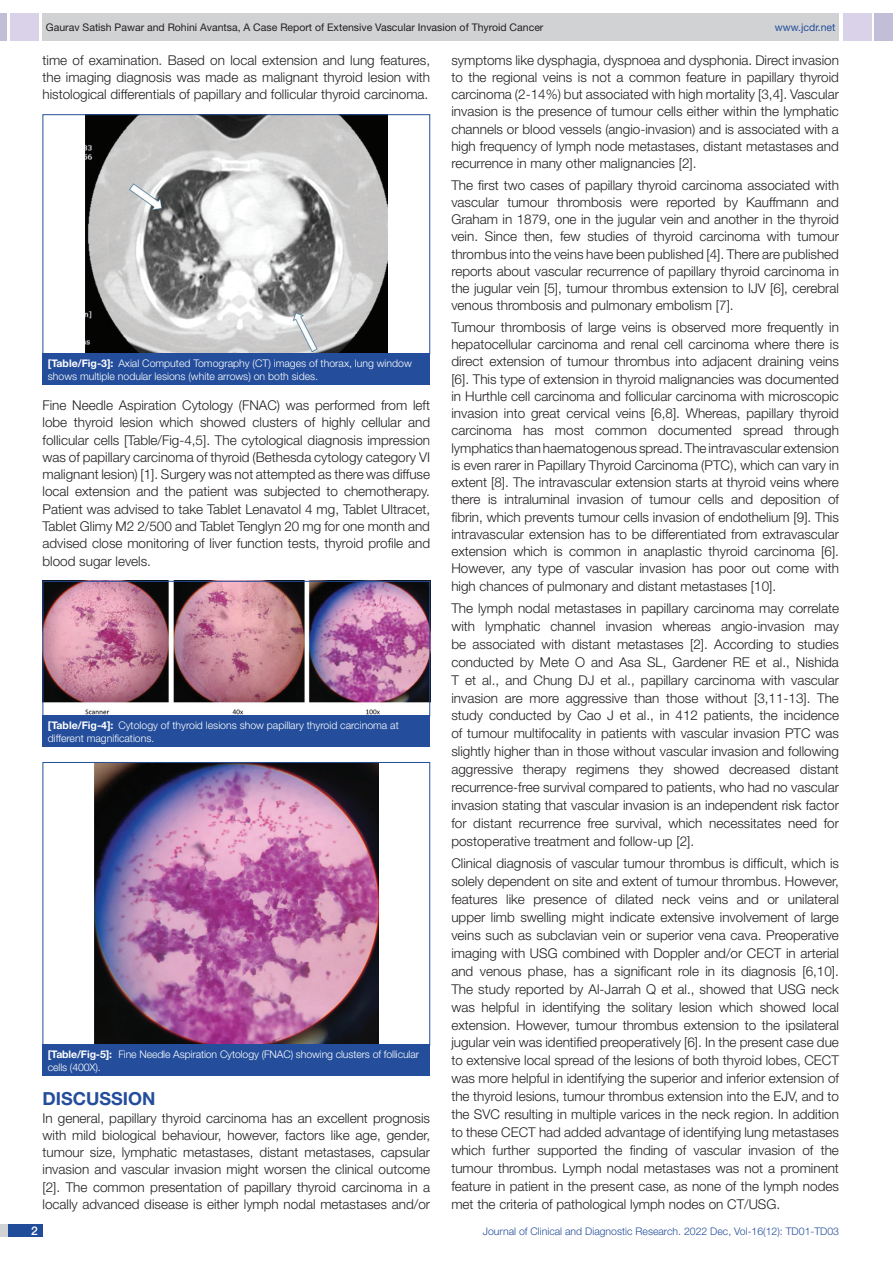
<style>
.page{position:relative;width:893px;height:1263px;background:#fff}
.page>*{position:absolute;margin:0;border:0;box-sizing:border-box;transform-origin:0 0}
.Heading{font:700 18px "Helvetica Neue";color:#244e9b}
.Body_text{font:300 13.5px/17.2px "Helvetica Neue";color:#231f20;text-align:justify}
.t1{font:500 12px "Helvetica Neue";color:#fff}
.TABLE_FIG{font:300 10.5px/12.6px "Helvetica Neue";color:#fff}
.t2{font:10.5px "Helvetica Neue";color:#231f20}
.t3{font:300 10.5px "Helvetica Neue";color:#244e9b}
.t4{font:10.5px "Helvetica Neue";color:#244e9b}
.s1{font-weight:700}
</style>
<div class="page">
<div style="left:0;top:13px;width:7px;height:28px;background:#c2bed7"></div>
<div style="left:10px;top:13px;width:29px;height:28px;background:#d9d2e8"></div>
<div style="left:43px;top:13px;width:796px;height:28px;background:#d1d2d4"></div>
<div style="left:875px;top:13px;width:18px;height:28px;background:#c2bed7"></div>
<div style="left:843px;top:13px;width:29px;height:28px;background:#d9d2e8"></div>
<div style="left:0;top:1224px;width:43px;height:13px;background:#d1d2d4"></div>
<div style="left:8px;top:1224px;width:35px;height:13px;background:#214c99"></div>
<img style="left:85px;top:116px;width:302px;height:236px">
<div style="left:43px;top:114px;width:387px;height:240px;border:1px solid #244e9b"></div>
<div style="left:43px;top:353px;width:387px;height:32px;background:#244e9b"></div>
<img style="left:45px;top:583px;width:383px;height:131px">
<div style="left:43px;top:581px;width:387px;height:135px;border:1px solid #244e9b"></div>
<div style="left:43px;top:716px;width:387px;height:31px;background:#244e9b"></div>
<img style="left:94px;top:764px;width:285px;height:279px">
<div style="left:43px;top:762px;width:387px;height:283px;border:1px solid #244e9b"></div>
<div style="left:43px;top:1045px;width:387px;height:31px;background:#244e9b"></div>
<p class="t2" style="left:46px;top:21px;width:499px">Gaurav Satish Pawar and Rohini Avantsa, A Case Report of Extensive Vascular Invasion of Thyroid Cancer</p>
<p class="t4" style="left:775px;top:21px;width:62px">www.jcdr.net</p>
<p class="Body_text" style="left:43px;top:51px;width:389px">time of examination. Based on local extension and lung features, the imaging diagnosis was made as malignant thyroid lesion with histological differentials of papillary and follicular thyroid carcinoma.</p>
<p class="TABLE_FIG" style="left:48px;top:357px;width:365px"><span class="s1">[Table/Fig-3]:</span> Axial Computed Tomography (CT) images of thorax, lung window shows multiple nodular lesions (white arrows) on both sides.</p>
<p class="Body_text" style="left:43px;top:396px;width:389px">Fine Needle Aspiration Cytology (FNAC) was performed from left lobe thyroid lesion which showed clusters of highly cellular and follicular cells [Table/Fig-4,5]. The cytological diagnosis impression was of papillary carcinoma of thyroid (Bethesda cytology category VI malignant lesion) [1]. Surgery was not attempted as there was diffuse local extension and the patient was subjected to chemotherapy.<br>Patient was advised to take Tablet Lenavatol 4 mg, Tablet Ultracet, Tablet Glimy M2 2/500 and Tablet Tenglyn 20 mg for one month and advised close monitoring of liver function tests, thyroid profile and blood sugar levels.</p>
<p class="TABLE_FIG" style="left:48px;top:719px;width:352px"><span class="s1">[Table/Fig-4]:</span> Cytology of thyroid lesions show papillary thyroid carcinoma at different magnifications.</p>
<p class="TABLE_FIG" style="left:48px;top:1048px;width:373px"><span class="s1">[Table/Fig-5]:</span> Fine Needle Aspiration Cytology (FNAC) showing clusters of follicular cells (400X).</p>
<p class="Heading" style="left:43px;top:1088px;width:115px">DISCUSSION</p>
<p class="Body_text" style="left:43px;top:1109px;width:389px">In general, papillary thyroid carcinoma has an excellent prognosis with mild biological behaviour, however, factors like age, gender, tumour size, lymphatic metastases, distant metastases, capsular invasion and vascular invasion might worsen the clinical outcome [2]. The common presentation of papillary thyroid carcinoma in a locally advanced disease is either lymph nodal metastases and/or</p>
<p class="Body_text" style="left:451px;top:51px;width:389px">symptoms like dysphagia, dyspnoea and dysphonia. Direct invasion to the regional veins is not a common feature in papillary thyroid carcinoma (2-14%) but associated with high mortality [3,4]. Vascular invasion is the presence of tumour cells either within the lymphatic channels or blood vessels (angio-invasion) and is associated with a high frequency of lymph node metastases, distant metastases and recurrence in many other malignancies [2].</p>
<p class="Body_text" style="left:451px;top:176px;width:389px">The first two cases of papillary thyroid carcinoma associated with vascular tumour thrombosis were reported by Kauffmann and Graham in 1879, one in the jugular vein and another in the thyroid vein. Since then, few studies of thyroid carcinoma with tumour thrombus into the veins have been published [4]. There are published reports about vascular recurrence of papillary thyroid carcinoma in the jugular vein [5], tumour thrombus extension to IJV [6], cerebral venous thrombosis and pulmonary embolism [7].</p>
<p class="Body_text" style="left:451px;top:318px;width:389px">Tumour thrombosis of large veins is observed more frequently in hepatocellular carcinoma and renal cell carcinoma where there is direct extension of tumour thrombus into adjacent draining veins [6]. This type of extension in thyroid malignancies was documented in Hurthle cell carcinoma and follicular carcinoma with microscopic invasion into great cervical veins [6,8]. Whereas, papillary thyroid carcinoma has most common documented spread through lymphatics than haematogenous spread. The intravascular extension is even rarer in Papillary Thyroid Carcinoma (PTC), which can vary in extent [8]. The intravascular extension starts at thyroid veins where there is intraluminal invasion of tumour cells and deposition of fibrin, which prevents tumour cells invasion of endothelium [9]. This intravascular extension has to be differentiated from extravascular extension which is common in anaplastic thyroid carcinoma [6].<br>However, any type of vascular invasion has poor out come with high chances of pulmonary and distant metastases [10].</p>
<p class="Body_text" style="left:451px;top:599px;width:389px;line-height:18px">The lymph nodal metastases in papillary carcinoma may correlate with lymphatic channel invasion whereas angio-invasion may be associated with distant metastases [2]. According to studies conducted by Mete O and Asa SL, Gardener RE et al., Nishida T et al., and Chung DJ et al., papillary carcinoma with vascular invasion are more aggressive than those without [3,11-13]. The study conducted by Cao J et al., in 412 patients, the incidence of tumour multifocality in patients with vascular invasion PTC was slightly higher than in those without vascular invasion and following aggressive therapy regimens they showed decreased distant recurrence-free survival compared to patients, who had no vascular invasion stating that vascular invasion is an independent risk factor for distant recurrence free survival, which necessitates need for postoperative treatment and follow-up [2].</p>
<p class="Body_text" style="left:451px;top:854px;width:389px;line-height:18px">Clinical diagnosis of vascular tumour thrombus is difficult, which is solely dependent on site and extent of tumour thrombus. However, features like presence of dilated neck veins and or unilateral upper limb swelling might indicate extensive involvement of large veins such as subclavian vein or superior vena cava. Preoperative imaging with USG combined with Doppler and/or CECT in arterial and venous phase, has a significant role in its diagnosis [6,10].<br>The study reported by Al-Jarrah Q et al., showed that USG neck was helpful in identifying the solitary lesion which showed local extension. However, tumour thrombus extension to the ipsilateral jugular vein was identified preoperatively [6]. In the present case due to extensive local spread of the lesions of both thyroid lobes, CECT was more helpful in identifying the superior and inferior extension of the thyroid lesions, tumour thrombus extension into the EJV, and to the SVC resulting in multiple varices in the neck region. In addition to these CECT had added advantage of identifying lung metastases which further supported the finding of vascular invasion of the tumour thrombus. Lymph nodal metastases was not a prominent feature in patient in the present case, as none of the lymph nodes met the criteria of pathological lymph nodes on CT/USG.</p>
<p class="t1" style="left:31px;top:1223px;width:8px">2</p>
<p class="t3" style="left:483px;top:1225px;width:358px">Journal of Clinical and Diagnostic Research. 2022 Dec, Vol-16(12): TD01-TD03</p>
</div>
